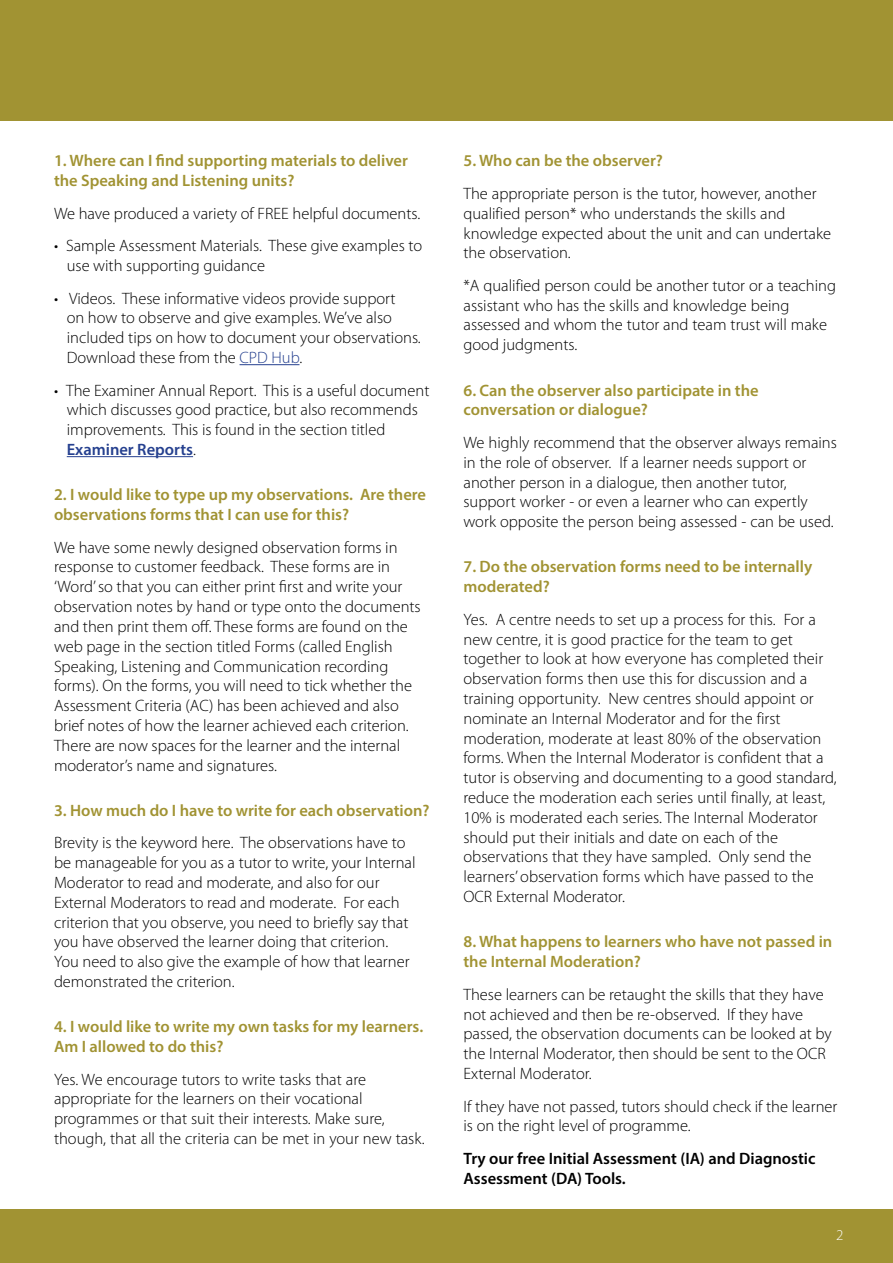
<style>
.page{position:relative;width:893px;height:1263px;background:#fff}
.page>*{position:absolute;margin:0;border:0;box-sizing:border-box;transform-origin:0 0}
.t1{font:300 16.5px/19.8px "Myriad Pro";color:#000}
.t2{font:600 16.5px/19.8px "Myriad Pro";color:#a19333}
.t3{font:600 16.5px/19.8px "Myriad Pro";color:#000}
.t4{font:300 15px "Myriad Pro";color:#fff}
.s1{color:#25408f}
.s2{font-weight:600;color:#25408f}
</style>
<div class="page">
<div style="left:0;top:1209px;width:893px;height:54px;background:#a19333"></div>
<div style="left:0;top:0;width:893px;height:121px;background:#a19333"></div>
<hr style="left:240px;top:364px;width:59px;height:1px;background:#25408f">
<hr style="left:67px;top:456px;width:126px;height:1px;background:#25408f">
<p class="t2" style="left:54px;top:150px;width:355px">1. Where can I find supporting materials to deliver the Speaking and Listening units?</p>
<p class="t1" style="left:54px;top:204px;width:368px">We have produced a variety of FREE helpful documents.</p>
<p class="t1" style="left:67px;top:236px;width:357px;text-indent:-13px">• Sample Assessment Materials. These give examples to use with supporting guidance</p>
<p class="t1" style="left:67px;top:288px;width:356px;text-indent:-13px">• Videos. These informative videos provide support<br>on how to observe and give examples. We’ve also included tips on how to document your observations.<br>Download these from the <span class="s1">CPD Hub</span>.</p>
<p class="t1" style="left:67px;top:380px;width:364px;text-indent:-13px">• The Examiner Annual Report. This is a useful document which discusses good practice, but also recommends improvements. This is found in the section titled <span class="s2">Examiner Reports</span>.</p>
<p class="t2" style="left:54px;top:484px;width:374px">2. I would like to type up my observations. Are there observations forms that I can use for this?</p>
<p class="t1" style="left:54px;top:537px;width:368px">We have some newly designed observation forms in response to customer feedback. These forms are in ‘Word’ so that you can either print first and write your observation notes by hand or type onto the documents and then print them off. These forms are found on the web page in the section titled Forms (called English Speaking, Listening and Communication recording forms). On the forms, you will need to tick whether the Assessment Criteria (AC) has been achieved and also brief notes of how the learner achieved each criterion.<br>There are now spaces for the learner and the internal moderator’s name and signatures.</p>
<p class="t2" style="left:54px;top:800px;width:377px">3. How much do I have to write for each observation?</p>
<p class="t1" style="left:54px;top:833px;width:363px">Brevity is the keyword here. The observations have to be manageable for you as a tutor to write, your Internal Moderator to read and moderate, and also for our External Moderators to read and moderate. For each criterion that you observe, you need to briefly say that you have observed the learner doing that criterion.<br>You need to also give the example of how that learner demonstrated the criterion.</p>
<p class="t2" style="left:54px;top:1016px;width:371px">4. I would like to write my own tasks for my learners.<br>Am I allowed to do this?</p>
<p class="t1" style="left:54px;top:1069px;width:372px">Yes. We encourage tutors to write tasks that are appropriate for the learners on their vocational programmes or that suit their interests. Make sure, though, that all the criteria can be met in your new task.</p>
<p class="t2" style="left:463px;top:150px;width:201px">5. Who can be the observer?</p>
<p class="t1" style="left:463px;top:184px;width:369px">The appropriate person is the tutor, however, another qualified person* who understands the skills and knowledge expected about the unit and can undertake the observation.</p>
<p class="t1" style="left:463px;top:276px;width:374px">*A qualified person could be another tutor or a teaching assistant who has the skills and knowledge being assessed and whom the tutor and team trust will make good judgments.</p>
<p class="t2" style="left:463px;top:380px;width:297px">6. Can the observer also participate in the conversation or dialogue?</p>
<p class="t1" style="left:463px;top:433px;width:375px">We highly recommend that the observer always remains in the role of observer. If a learner needs support or another person in a dialogue, then another tutor, support worker - or even a learner who can expertly work opposite the person being assessed - can be used.</p>
<p class="t2" style="left:463px;top:557px;width:350px">7. Do the observation forms need to be internally moderated?</p>
<p class="t1" style="left:463px;top:610px;width:375px">Yes. A centre needs to set up a process for this. For a new centre, it is good practice for the team to get together to look at how everyone has completed their observation forms then use this for discussion and a training opportunity. New centres should appoint or nominate an Internal Moderator and for the first moderation, moderate at least 80% of the observation forms. When the Internal Moderator is confident that a tutor is observing and documenting to a good standard, reduce the moderation each series until finally, at least, 10% is moderated each series. The Internal Moderator should put their initials and date on each of the observations that they have sampled. Only send the learners’ observation forms which have passed to the OCR External Moderator.</p>
<p class="t2" style="left:463px;top:931px;width:370px">8. What happens to learners who have not passed in the Internal Moderation?</p>
<p class="t1" style="left:463px;top:984px;width:370px">These learners can be retaught the skills that they have not achieved and then be re-observed. If they have passed, the observation documents can be looked at by the Internal Moderator, then should be sent to the OCR External Moderator.</p>
<p class="t1" style="left:463px;top:1096px;width:375px">If they have not passed, tutors should check if the learner is on the right level of programme.</p>
<p class="t3" style="left:463px;top:1148px;width:354px">Try our free Initial Assessment (IA) and Diagnostic<br>Assessment (DA) Tools.</p>
<p class="t4" style="left:836px;top:1227px;width:9px">2</p>
</div>
